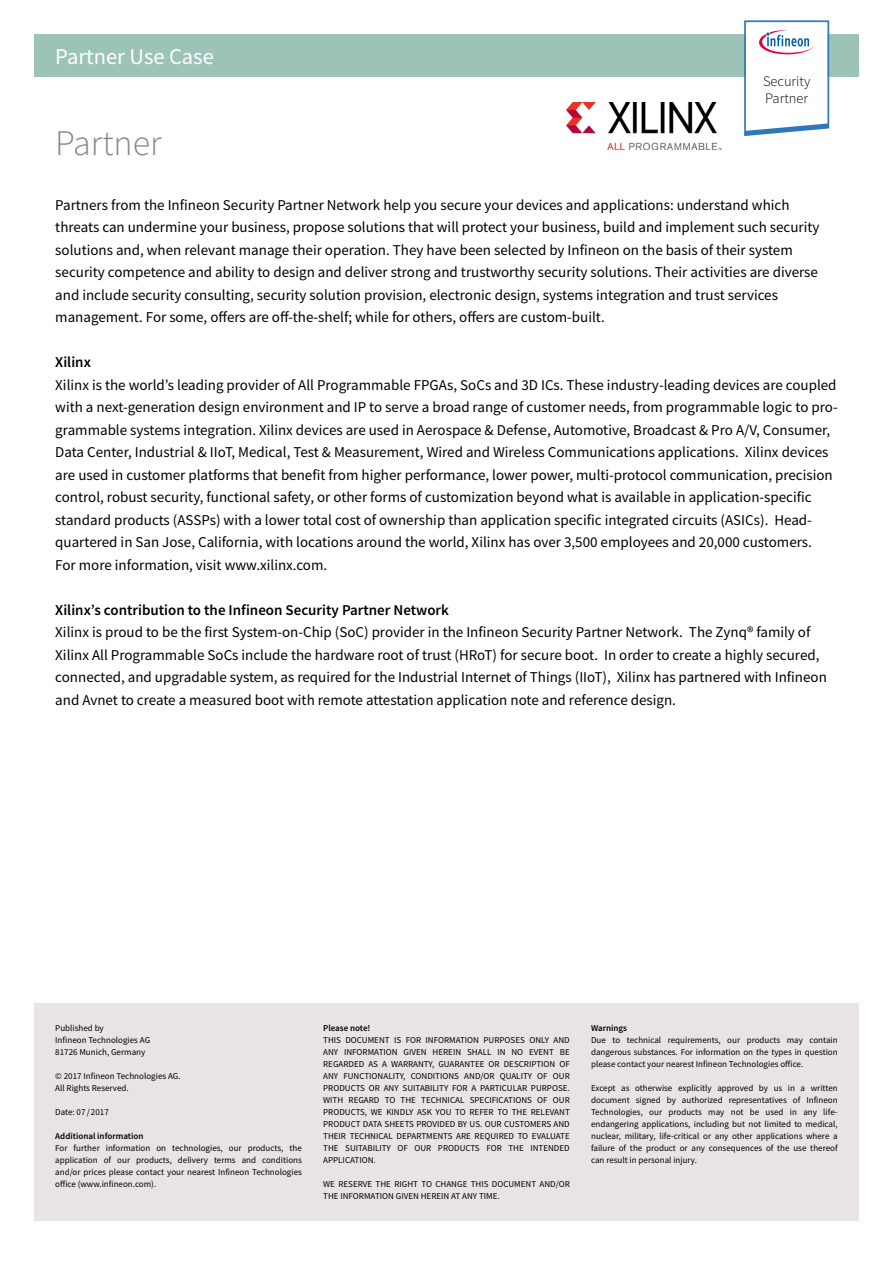
<style>
.page{position:relative;width:893px;height:1263px;background:#fff}
.page>*{position:absolute;margin:0;border:0;box-sizing:border-box;transform-origin:0 0}
.t1{font:300 36px "Source Sans Pro";color:#928285}
.t2{font:22.5px "Source Sans Pro";color:#fff}
.t3{font:15px/22.5px "Source Sans Pro";color:#000}
.t4{font:600 15px "Source Sans Pro";color:#000}
.t5{font:300 14.4px/17.2px "Source Sans Pro";color:#000}
.t6{font:9px/12px "Source Sans Pro";color:#000;text-align:justify}
.t7{font:600 9px "Source Sans Pro";color:#000}
</style>
<div class="page">
<div style="left:34px;top:34px;width:825px;height:42px;background:#9bc3b7"></div>
<div style="left:34px;top:1003px;width:825px;height:217px;background:#e8e3e4"></div>
<svg style="left:744px;top:20px;width:85px;height:116px"></svg>
<img style="left:566px;top:103px;width:155px;height:47px">
<h2 class="t2" style="left:55px;top:42px;width:160px">Partner Use Case</h2>
<h1 class="t1" style="left:55px;top:121px;width:108px">Partner</h1>
<p class="t5" style="left:763px;top:72px;width:49px">Security<br>Partner</p>
<p class="t3" style="left:55px;top:193px;width:766px">Partners from the Infineon Security Partner Network help you secure your devices and applications: understand which threats can undermine your business, propose solutions that will protect your business, build and implement such security solutions and, when relevant manage their operation. They have been selected by Infineon on the basis of their system security competence and ability to design and deliver strong and trustworthy security solutions. Their activities are diverse and include security consulting, security solution provision, electronic design, systems integration and trust services management. For some, offers are off-the-shelf; while for others, offers are custom-built.</p>
<p class="t4" style="left:55px;top:352px;width:37px">Xilinx</p>
<p class="t3" style="left:55px;top:373px;width:784px">Xilinx is the world’s leading provider of All Programmable FPGAs, SoCs and 3D ICs. These industry-leading devices are coupled with a next-generation design environment and IP to serve a broad range of customer needs, from programmable logic to pro&shy;grammable systems integration. Xilinx devices are used in Aerospace &amp; Defense, Automotive, Broadcast &amp; Pro A/V, Consumer, Data Center, Industrial &amp; IIoT, Medical, Test &amp; Measurement, Wired and Wireless Communications applications. Xilinx devices are used in customer platforms that benefit from higher performance, lower power, multi-protocol communication, precision control, robust security, functional safety, or other forms of customization beyond what is available in application-specific standard products (ASSPs) with a lower total cost of ownership than application specific integrated circuits (ASICs). Head&shy;quartered in San Jose, California, with locations around the world, Xilinx has over 3,500 employees and 20,000 customers.<br>For more information, visit www.xilinx.com.</p>
<p class="t4" style="left:55px;top:600px;width:395px">Xilinx’s contribution to the Infineon Security Partner Network</p>
<p class="t3" style="left:55px;top:621px;width:773px">Xilinx is proud to be the first System-on-Chip (SoC) provider in the Infineon Security Partner Network. The Zynq® family of Xilinx All Programmable SoCs include the hardware root of trust (HRoT) for secure boot. In order to create a highly secured, connected, and upgradable system, as required for the Industrial Internet of Things (IIoT), Xilinx has partnered with Infineon and Avnet to create a measured boot with remote attestation application note and reference design.</p>
<p class="t6" style="left:55px;top:1022px;width:96px;text-align:left">Published by<br>Infineon Technologies AG<br>81726 Munich, Germany</p>
<p class="t6" style="left:55px;top:1070px;width:127px">© 2017 Infineon Technologies AG.<br>All Rights Reserved.</p>
<p class="t6" style="left:55px;top:1106px;width:55px">Date: 07 / 2017</p>
<p class="t7" style="left:55px;top:1130px;width:90px">Additional information</p>
<p class="t6" style="left:55px;top:1142px;width:248px">For further information on technologies, our products, the application of our products, delivery terms and conditions and/or prices please contact your nearest Infineon Technologies office (www.infineon.com).</p>
<p class="t7" style="left:323px;top:1022px;width:49px">Please note!</p>
<p class="t6" style="left:323px;top:1034px;width:248px">THIS DOCUMENT IS FOR INFORMATION PURPOSES ONLY AND ANY INFORMATION GIVEN HEREIN SHALL IN NO EVENT BE REGARDED AS A WARRANTY, GUARANTEE OR DESCRIPTION OF ANY FUNCTIONALITY, CONDITIONS AND/OR QUALITY OF OUR PRODUCTS OR ANY SUITABILITY FOR A PARTICULAR PURPOSE.<br>WITH REGARD TO THE TECHNICAL SPECIFICATIONS OF OUR PRODUCTS, WE KINDLY ASK YOU TO REFER TO THE RELEVANT PRODUCT DATA SHEETS PROVIDED BY US. OUR CUSTOMERS AND THEIR TECHNICAL DEPARTMENTS ARE REQUIRED TO EVALUATE THE SUITABILITY OF OUR PRODUCTS FOR THE INTENDED APPLICATION.</p>
<p class="t6" style="left:323px;top:1178px;width:248px">WE RESERVE THE RIGHT TO CHANGE THIS DOCUMENT AND/OR<br>THE INFORMATION GIVEN HEREIN AT ANY TIME.</p>
<p class="t7" style="left:591px;top:1022px;width:38px">Warnings</p>
<p class="t6" style="left:591px;top:1034px;width:248px">Due to technical requirements, our products may contain dangerous substances. For information on the types in question please contact your nearest Infineon Technologies office.</p>
<p class="t6" style="left:591px;top:1082px;width:248px">Except as otherwise explicitly approved by us in a written document signed by authorized representatives of Infineon Technologies, our products may not be used in any life&shy;endangering applications, including but not limited to medical, nuclear, military, life-critical or any other applications where a failure of the product or any consequences of the use thereof can result in personal injury.</p>
</div>
